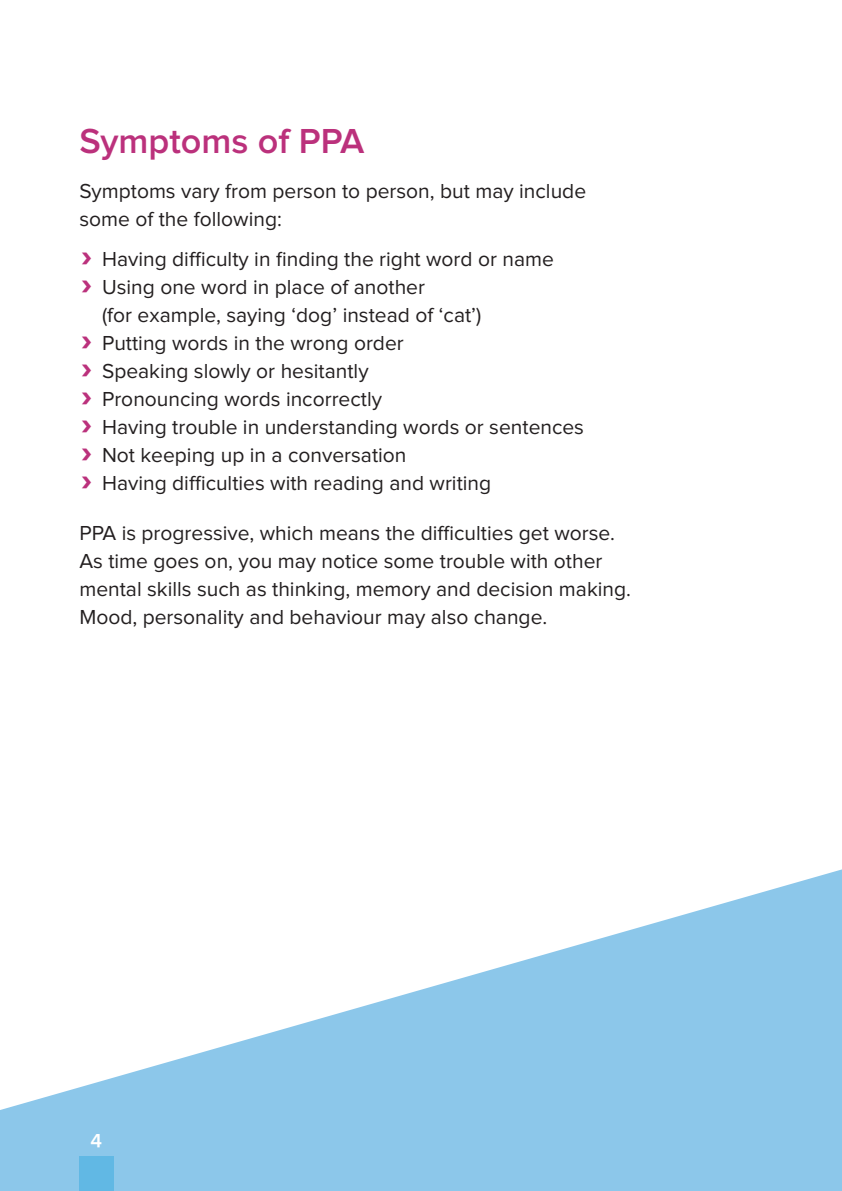
<style>
.page{position:relative;width:842px;height:1191px;background:#fff}
.page>*{position:absolute;margin:0;border:0;box-sizing:border-box;transform-origin:0 0}
.A_head{font:600 36px "Proxima Nova";color:#bb317c}
.Main_text{font:21px/28px "Proxima Nova";color:#231f20}
.t1{font:600 20px "Proxima Nova";color:#fff}
.s1{font-family:"Scene";font-weight:900;color:#bb317c}
</style>
<div class="page">
<svg style="left:0;top:869px;width:842px;height:322px;fill:#8cc7ea"></svg>
<div style="left:79px;top:1157px;width:34px;height:34px;background:#61b8e4"></div>
<p class="A_head" style="left:79px;top:125px;width:286px">Symptoms of PPA</p>
<p class="Main_text" style="left:79px;top:178px;width:508px">Symptoms vary from person to person, but may include some of the following:</p>
<p class="Main_text" style="left:79px;top:245px;width:476px"><span class="s1">&gt;</span> Having difficulty in finding the right word or name</p>
<p class="Main_text" style="left:102px;top:273px;width:381px;text-indent:-23px"><span class="s1">&gt;</span> Using one word in place of another<br>(for example, saying ‘dog’ instead of ‘cat’)</p>
<p class="Main_text" style="left:79px;top:329px;width:326px"><span class="s1">&gt;</span> Putting words in the wrong order</p>
<p class="Main_text" style="left:79px;top:357px;width:291px"><span class="s1">&gt;</span> Speaking slowly or hesitantly</p>
<p class="Main_text" style="left:79px;top:385px;width:304px"><span class="s1">&gt;</span> Pronouncing words incorrectly</p>
<p class="Main_text" style="left:79px;top:413px;width:506px"><span class="s1">&gt;</span> Having trouble in understanding words or sentences</p>
<p class="Main_text" style="left:79px;top:441px;width:329px"><span class="s1">&gt;</span> Not keeping up in a conversation</p>
<p class="Main_text" style="left:79px;top:469px;width:413px"><span class="s1">&gt;</span> Having difficulties with reading and writing</p>
<p class="Main_text" style="left:79px;top:520px;width:553px">PPA is progressive, which means the difficulties get worse.<br>As time goes on, you may notice some trouble with other mental skills such as thinking, memory and decision making.<br>Mood, personality and behaviour may also change.</p>
<p class="t1" style="left:91px;top:1129px;width:13px">4</p>
</div>
